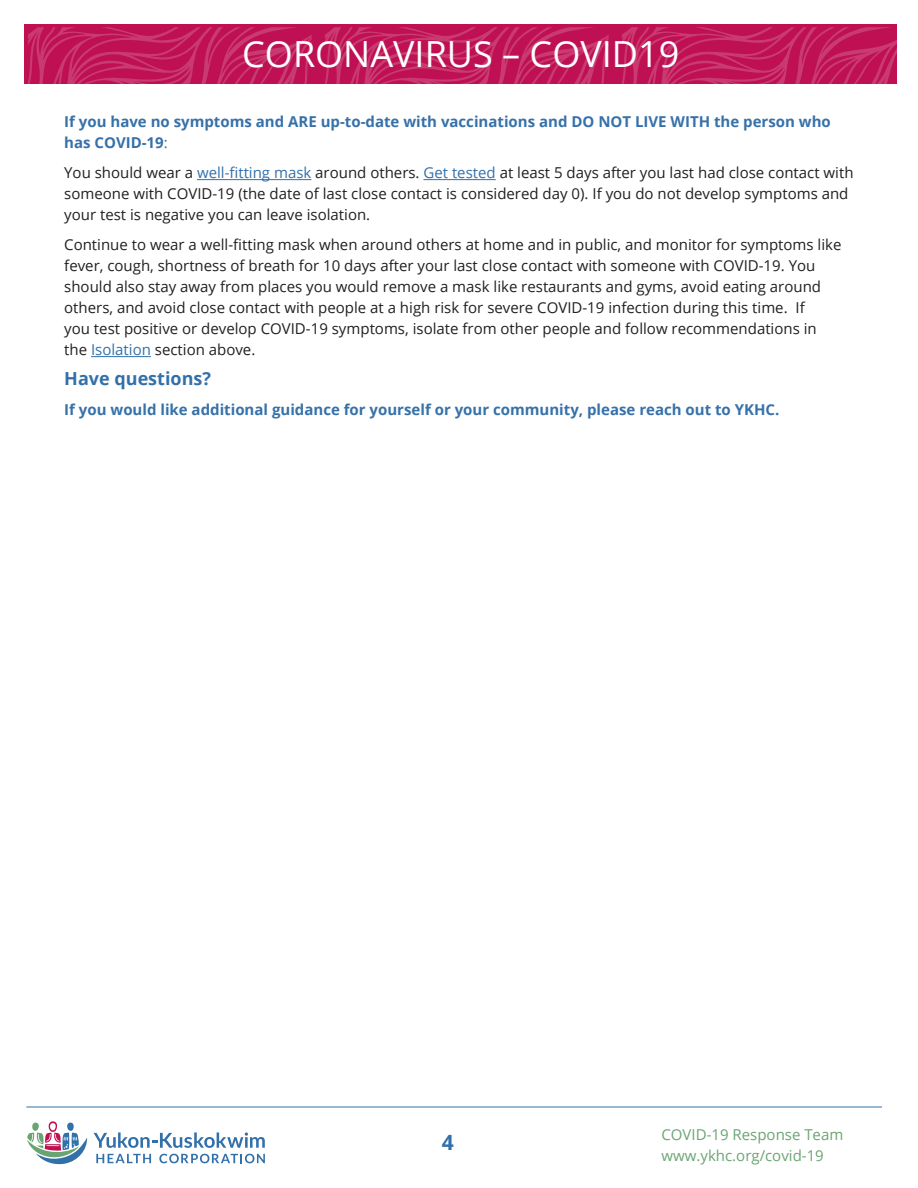
<style>
.page{position:relative;width:918px;height:1188px;background:#fff}
.page>*{position:absolute;margin:0;border:0;box-sizing:border-box;transform-origin:0 0}
.t1{font:36px "Open Sans";color:#fff}
.t2{font:700 21px "Open Sans";color:#3270aa}
.t3{font:700 18px "Open Sans";color:#3270aa}
.t4{font:15px/21px "Open Sans";color:#231f20}
.t5{font:700 15px/21px "Open Sans";color:#3671a9}
.t6{font:15px/21px "Open Sans";color:#6aa571}
.s1{font-weight:400}
.s2{color:#3270aa}
</style>
<div class="page">
<div style="left:24px;top:24px;width:873px;height:59px;background:#be1052"></div>
<svg style="left:28px;top:27px;width:284px;height:56px"></svg>
<svg style="left:325px;top:27px;width:284px;height:56px"></svg>
<svg style="left:622px;top:27px;width:275px;height:56px"></svg>
<svg style="left:94px;top:1132px;width:171px;height:16px"></svg>
<svg style="left:96px;top:1154px;width:55px;height:9px"></svg>
<svg style="left:159px;top:1154px;width:106px;height:9px"></svg>
<svg style="left:27px;top:1121px;width:60px;height:44px"></svg>
<hr style="left:26px;top:1107px;width:856px;height:1px;background:#3270aa">
<hr style="left:197px;top:179px;width:114px;height:1px;background:#3270aa">
<hr style="left:423px;top:179px;width:73px;height:1px;background:#3270aa">
<hr style="left:91px;top:356px;width:60px;height:1px;background:#3270aa">
<h1 class="t1" style="left:242px;top:30px;width:439px">CORONAVIRUS – COVID19</h1>
<p class="t5" style="left:64px;top:111px;width:768px">If you have no symptoms and ARE up-to-date with vaccinations and DO NOT LIVE WITH the person who has COVID-19<span class="s1">:</span></p>
<p class="t4" style="left:64px;top:162px;width:791px">You should wear a <span class="s2">well-fitting mask</span> around others. <span class="s2">Get tested</span> at least 5 days after you last had close contact with someone with COVID-19 (the date of last close contact is considered day 0). If you do not develop symptoms and your test is negative you can leave isolation.</p>
<p class="t4" style="left:64px;top:234px;width:779px">Continue to wear a well-fitting mask when around others at home and in public, and monitor for symptoms like fever, cough, shortness of breath for 10 days after your last close contact with someone with COVID-19. You should also stay away from places you would remove a mask like restaurants and gyms, avoid eating around others, and avoid close contact with people at a high risk for severe COVID-19 infection during this time. If<br>you test positive or develop COVID-19 symptoms, isolate from other people and follow recommendations in the <span class="s2">Isolation</span> section above.</p>
<p class="t3" style="left:64px;top:366px;width:148px">Have questions?</p>
<p class="t5" style="left:64px;top:399px;width:717px">If you would like additional guidance for yourself or your community, please reach out to YKHC.</p>
<h2 class="t2" style="left:442px;top:1128px;width:13px">4</h2>
<p class="t6" style="left:662px;top:1124px;width:183px">COVID-19 Response Team www.ykhc.org/covid-19</p>
</div>
